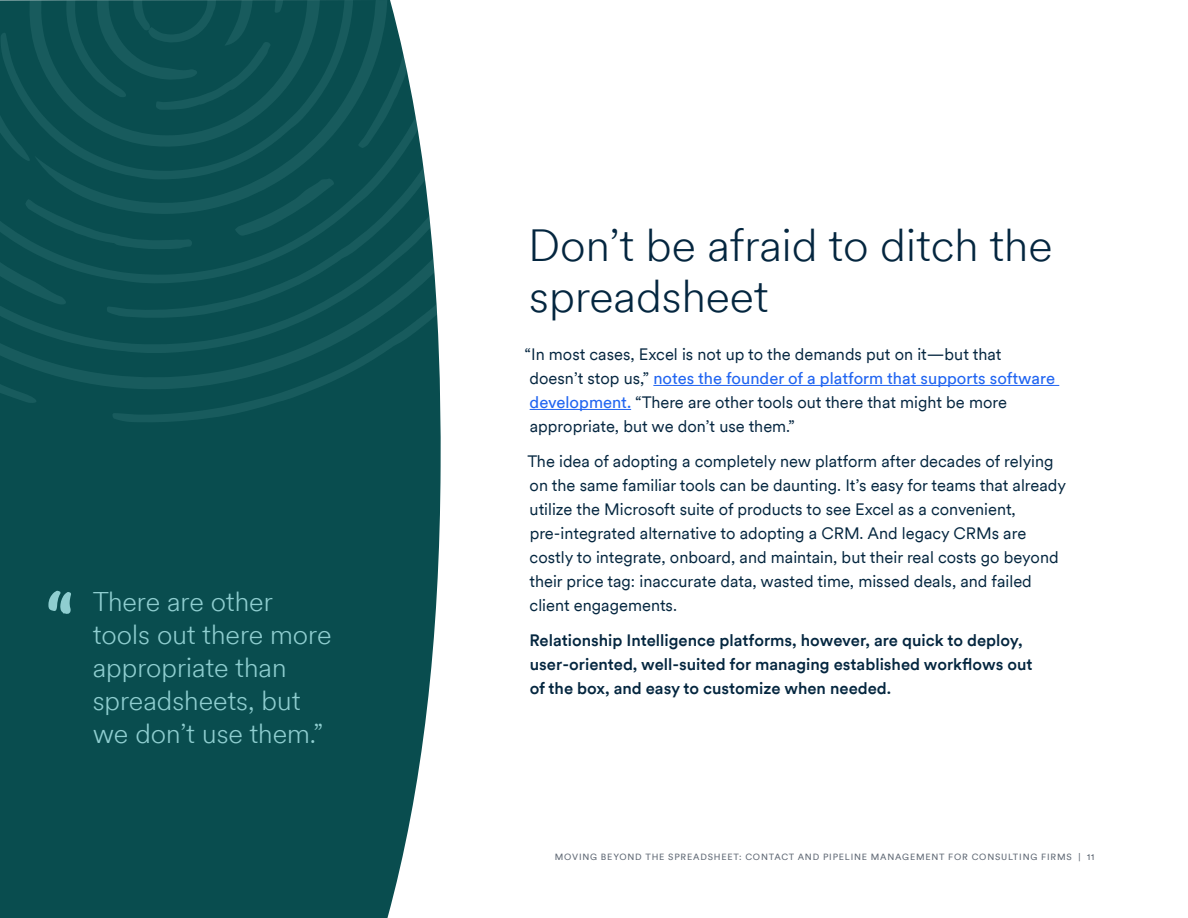
<style>
.page{position:relative;width:1188px;height:918px;background:#fff}
.page>*{position:absolute;margin:0;border:0;box-sizing:border-box;transform-origin:0 0}
.H2_Headline{font:300 45px/51px "Circular XXTT";color:#04263f}
.call-out{font:300 27px/33px "Circular XXTT";color:#8fced0}
.body_copy_-_medium{font:16.5px/24px "Circular XXTT";color:#04263f}
.body_copy_-_medium-2{font:16.5px/24px "Circular XXTT";color:#052640}
.body_copy_-_medium-3{font:500 16.5px/24px "Circular XXTT";color:#04263f}
.Eyebrow{font:9px "Circular XXTT";letter-spacing:.09em;color:#606975}
.s1{color:#2165f1}
</style>
<div class="page">
<div style="left:0;top:403px;width:441px;height:515px;background:#094d4f"></div>
<svg style="left:111px;top:403px;width:330px;height:20px;background:#0c4f51"></svg>
<svg style="left:0;top:0;width:441px;height:403px;background:#165759"></svg>
<hr style="left:653px;top:385px;width:406px;height:1px;background:#2165f1">
<hr style="left:530px;top:409px;width:101px;height:1px;background:#2165f1">
<svg style="left:48px;top:590px;width:23px;height:24px"></svg>
<p class="call-out" style="left:93px;top:584px;width:240px">There are other tools out there more appropriate than spreadsheets, but we don’t use them.”</p>
<p class="H2_Headline" style="left:528px;top:218px;width:526px">Don’t be afraid to ditch the spreadsheet</p>
<p class="body_copy_-_medium-2" style="left:530px;top:342px;width:527px;text-indent:-5px">“In most cases, Excel is not up to the demands put on it—but that doesn’t stop us,” <span class="s1">notes the founder of a platform that supports software development.</span> “There are other tools out there that might be more appropriate, but we don’t use them.”</p>
<p class="body_copy_-_medium" style="left:528px;top:449px;width:540px">The idea of adopting a completely new platform after decades of relying on the same familiar tools can be daunting. It’s easy for teams that already utilize the Microsoft suite of products to see Excel as a convenient, pre-integrated alternative to adopting a CRM. And legacy CRMs are costly to integrate, onboard, and maintain, but their real costs go beyond their price tag: inaccurate data, wasted time, missed deals, and failed client engagements.</p>
<p class="body_copy_-_medium-3" style="left:530px;top:627px;width:504px">Relationship Intelligence platforms, however, are quick to deploy, user-oriented, well-suited for managing established workflows out of the box, and easy to customize when needed.</p>
<p class="Eyebrow" style="left:555px;top:851px;width:541px">MOVING BEYOND THE SPREADSHEET: CONTACT AND PIPELINE MANAGEMENT FOR CONSULTING FIRMS | 11</p>
</div>
